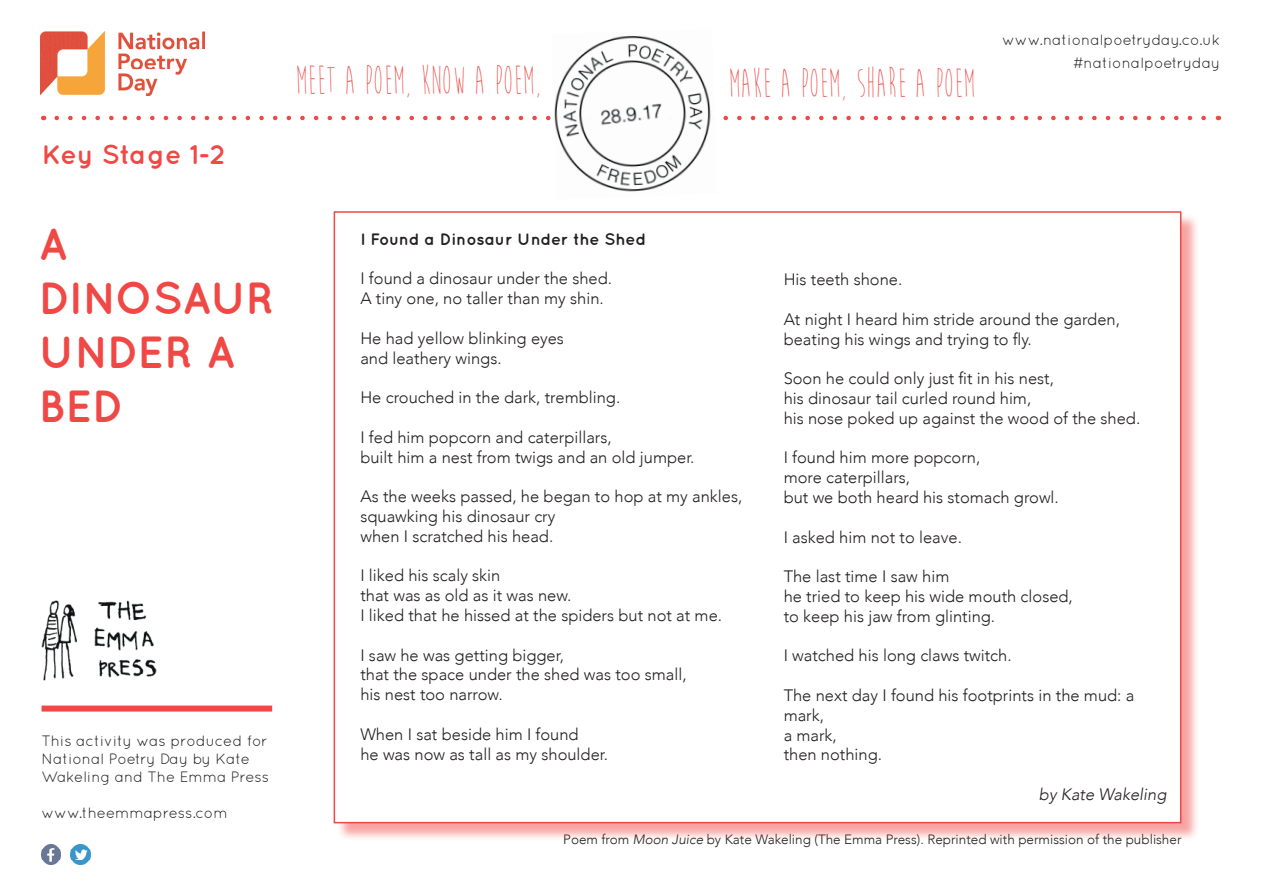
<style>
.page{position:relative;width:1263px;height:893px;background:#fff}
.page>*{position:absolute;margin:0;border:0;box-sizing:border-box;transform-origin:0 0}
.t1{font:700 45px/54px "Quicksand";letter-spacing:-.015em;color:#ef4845}
.t2{font:42.3px "Moon Flower";color:#ef4845;scale:.79 1}
.t3{font:700 27px "Quicksand";letter-spacing:-.005em;color:#ef4845}
.t4{font:300 16.5px/19.8px "Avenir";color:#231f20}
.t5{font:700 16.5px "Quicksand";color:#231f20}
.t6{font:italic 300 16.5px "Avenir";color:#231f20}
.t7{font:15px/18px "Quicksand";color:#231f20}
.t8{font:300 13.5px "Avenir";color:#231f20}
.s1{font-style:italic}
</style>
<div class="page">
<div style="left:42px;top:706px;width:230px;height:6px;background:#ef4845"></div>
<img style="left:41px;top:845px;width:20px;height:19px">
<div style="left:336px;top:213px;width:864px;height:629px;background:#ef4845;opacity:.5"></div>
<div style="left:334px;top:211px;width:847px;height:612px;background:#fff;border:2px solid #ef4845"></div>
<img style="left:71px;top:845px;width:19px;height:19px">
<img style="left:41px;top:600px;width:116px;height:81px">
<img style="left:41px;top:31px;width:164px;height:64px">
<svg style="left:57px;top:116px;width:1149px;height:4px"></svg>
<img style="left:551px;top:35px;width:166px;height:157px">
<h3 class="t3" style="left:42px;top:138px;width:185px">Key Stage 1-2</h3>
<h1 class="t1" style="left:39px;top:216px;width:237px">A<br>DINOSAUR<br>UNDER A<br>BED</h1>
<p class="t7" style="left:42px;top:731px;width:229px">This activity was produced for<br>National Poetry Day by Kate<br>Wakeling and The Emma Press</p>
<p class="t7" style="left:42px;top:803px;width:188px">www.theemmapress.com</p>
<h2 class="t2" style="left:296px;top:59px;width:314px">MEET A POEM, KNOW A POEM,</h2>
<h2 class="t2" style="left:729px;top:61px;width:314px">MAKE A POEM, SHARE A POEM</h2>
<p class="t7" style="left:1002px;top:29px;width:220px;line-height:22.5px;text-align:right">www.nationalpoetryday.co.uk #nationalpoetryday</p>
<p class="t5" style="left:360px;top:229px;width:288px">I Found a Dinosaur Under the Shed</p>
<p class="t4" style="left:360px;top:269px;width:253px">I found a dinosaur under the shed.<br>A tiny one, no taller than my shin.</p>
<p class="t4" style="left:360px;top:328px;width:205px">He had yellow blinking eyes and leathery wings.</p>
<p class="t4" style="left:360px;top:388px;width:261px">He crouched in the dark, trembling.</p>
<p class="t4" style="left:360px;top:427px;width:336px">I fed him popcorn and caterpillars,<br>built him a nest from twigs and an old jumper.</p>
<p class="t4" style="left:360px;top:487px;width:383px">As the weeks passed, he began to hop at my ankles, squawking his dinosaur cry<br>when I scratched his head.</p>
<p class="t4" style="left:360px;top:566px;width:363px">I liked his scaly skin<br>that was as old as it was new.<br>I liked that he hissed at the spiders but not at me.</p>
<p class="t4" style="left:360px;top:645px;width:328px">I saw he was getting bigger,<br>that the space under the shed was too small, his nest too narrow.</p>
<p class="t4" style="left:360px;top:724px;width:249px">When I sat beside him I found<br>he was now as tall as my shoulder.</p>
<p class="t4" style="left:784px;top:270px;width:120px">His teeth shone.</p>
<p class="t4" style="left:784px;top:309px;width:338px">At night I heard him stride around the garden, beating his wings and trying to fly.</p>
<p class="t4" style="left:784px;top:369px;width:358px">Soon he could only just fit in his nest,<br>his dinosaur tail curled round him,<br>his nose poked up against the wood of the shed.</p>
<p class="t4" style="left:784px;top:448px;width:277px">I found him more popcorn,<br>more caterpillars,<br>but we both heard his stomach growl.</p>
<p class="t4" style="left:784px;top:527px;width:180px">I asked him not to leave.</p>
<p class="t4" style="left:784px;top:567px;width:291px">The last time I saw him<br>he tried to keep his wide mouth closed, to keep his jaw from glinting.</p>
<p class="t4" style="left:784px;top:646px;width:230px">I watched his long claws twitch.</p>
<p class="t4" style="left:784px;top:685px;width:352px">The next day I found his footprints in the mud: a mark,<br>a mark,<br>then nothing.</p>
<p class="t6" style="left:1039px;top:785px;width:129px">by Kate Wakeling</p>
<p class="t8" style="left:563px;top:831px;width:620px">Poem from <span class="s1">Moon Juice</span> by Kate Wakeling (The Emma Press). Reprinted with permission of the publisher</p>
</div>
